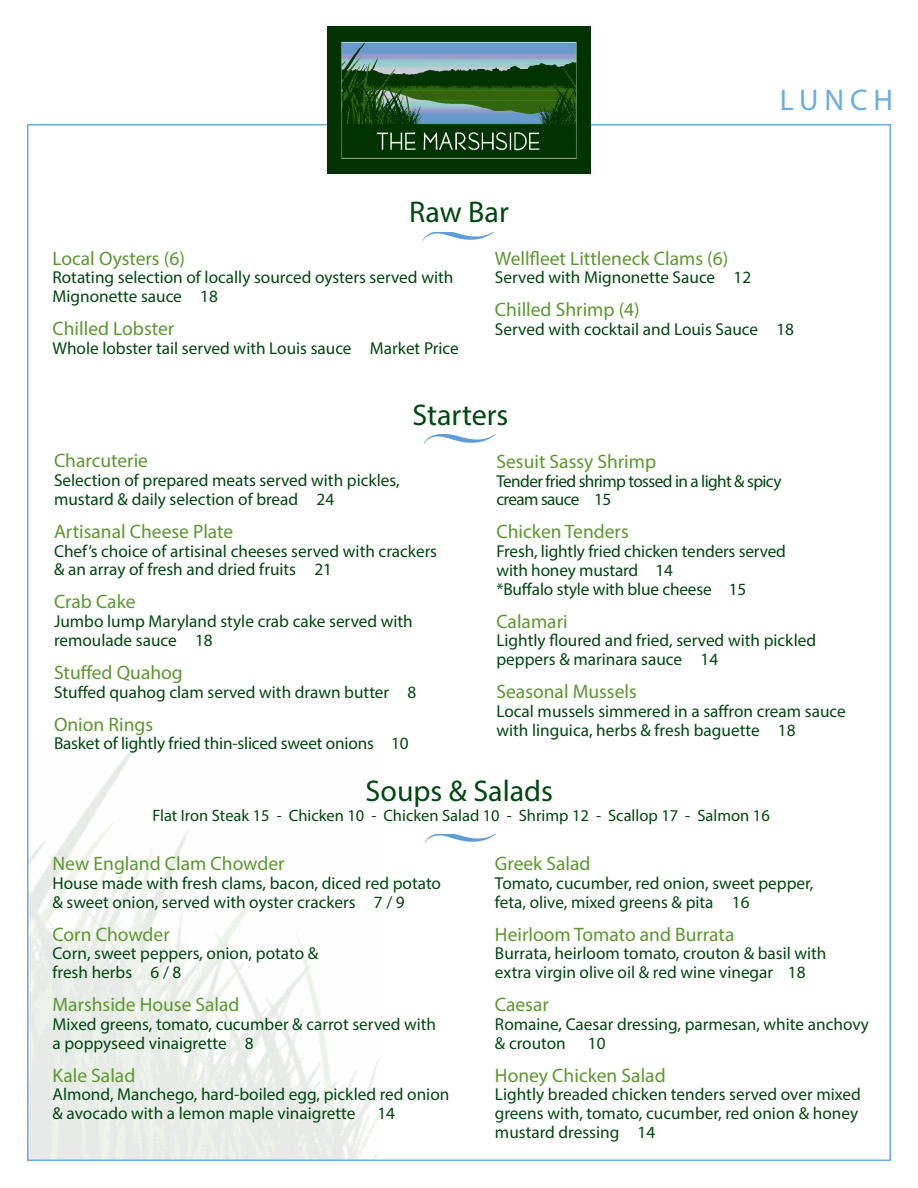
<style>
.page{position:relative;width:918px;height:1188px;background:#fff}
.page>*{position:absolute;margin:0;border:0;box-sizing:border-box;transform-origin:0 0}
.t1{font:30px "Myriad Pro";color:#004710}
.t2{font:30px "Myriad Pro";letter-spacing:.2em;color:#6caddf}
.Item_Header{font:19.5px "Myriad Pro";color:#5c9731}
.Item_Description_Pri{font:17.25px/18.8px "Myriad Pro";color:#004710}
.Item_Description_Pri-2{font:17.25px/18.8px "Myriad Pro";letter-spacing:-.035em;color:#004710}
.t3{font:16.5px "Myriad Pro";color:#004710}
</style>
<div class="page">
<img style="left:30px;top:734px;width:356px;height:424px">
<img style="left:327px;top:27px;width:264px;height:146px">
<img style="left:423px;top:232px;width:71px;height:8px">
<img style="left:425px;top:435px;width:70px;height:8px">
<img style="left:426px;top:834px;width:70px;height:8px">
<p class="t1" style="left:409px;top:194px;width:101px">Raw Bar</p>
<p class="t2" style="left:780px;top:82px;width:115px">LUNCH</p>
<p class="Item_Header" style="left:52px;top:246px;width:134px">Local Oysters (6)</p>
<p class="Item_Description_Pri" style="left:52px;top:268px;width:402px">Rotating selection of locally sourced oysters served with<br>Mignonette sauce 18</p>
<p class="Item_Header" style="left:52px;top:317px;width:123px">Chilled Lobster</p>
<p class="Item_Description_Pri" style="left:52px;top:339px;width:408px">Whole lobster tail served with Louis sauce Market Price</p>
<p class="Item_Header" style="left:495px;top:246px;width:235px">Wellfleet Littleneck Clams (6)</p>
<p class="Item_Description_Pri" style="left:495px;top:268px;width:258px">Served with Mignonette Sauce 12</p>
<p class="Item_Header" style="left:495px;top:298px;width:146px">Chilled Shrimp (4)</p>
<p class="Item_Description_Pri" style="left:495px;top:320px;width:301px">Served with cocktail and Louis Sauce 18</p>
<p class="t1" style="left:412px;top:396px;width:98px">Starters</p>
<p class="Item_Header" style="left:54px;top:449px;width:96px">Charcuterie</p>
<p class="Item_Description_Pri" style="left:54px;top:471px;width:347px">Selection of prepared meats served with pickles, mustard &amp; daily selection of bread 24</p>
<p class="Item_Header" style="left:54px;top:519px;width:181px">Artisanal Cheese Plate</p>
<p class="Item_Description_Pri" style="left:54px;top:541px;width:385px">Chef’s choice of artisinal cheeses served with crackers &amp; an array of fresh and dried fruits 21</p>
<p class="Item_Header" style="left:54px;top:590px;width:83px">Crab Cake</p>
<p class="Item_Description_Pri" style="left:54px;top:612px;width:360px">Jumbo lump Maryland style crab cake served with remoulade sauce 18</p>
<p class="Item_Header" style="left:54px;top:660px;width:130px">Stuffed Quahog</p>
<p class="Item_Description_Pri" style="left:54px;top:682px;width:364px">Stuffed quahog clam served with drawn butter 8</p>
<p class="Item_Header" style="left:54px;top:712px;width:101px">Onion Rings</p>
<p class="Item_Description_Pri" style="left:54px;top:734px;width:356px">Basket of lightly fried thin-sliced sweet onions 10</p>
<p class="Item_Header" style="left:496px;top:449px;width:161px">Sesuit Sassy Shrimp</p>
<p class="Item_Description_Pri-2" style="left:496px;top:471px;width:287px">Tender fried shrimp tossed in a light &amp; spicy cream sauce 15</p>
<p class="Item_Header" style="left:496px;top:520px;width:134px">Chicken Tenders</p>
<p class="Item_Description_Pri" style="left:496px;top:542px;width:291px">Fresh, lightly fried chicken tenders served with honey mustard 14<br>*Buffalo style with blue cheese 15</p>
<p class="Item_Header" style="left:496px;top:609px;width:73px">Calamari</p>
<p class="Item_Description_Pri" style="left:496px;top:631px;width:321px">Lightly floured and fried, served with pickled peppers &amp; marinara sauce 14</p>
<p class="Item_Header" style="left:496px;top:680px;width:142px">Seasonal Mussels</p>
<p class="Item_Description_Pri" style="left:496px;top:701px;width:351px">Local mussels simmered in a saffron cream sauce with linguica, herbs &amp; fresh baguette 18</p>
<p class="t1" style="left:366px;top:773px;width:189px">Soups &amp; Salads</p>
<p class="t3" style="left:152px;top:805px;width:619px">Flat Iron Steak 15 - Chicken 10 - Chicken Salad 10 - Shrimp 12 - Scallop 17 - Salmon 16</p>
<p class="Item_Header" style="left:52px;top:852px;width:234px">New England Clam Chowder</p>
<p class="Item_Description_Pri" style="left:52px;top:873px;width:390px">House made with fresh clams, bacon, diced red potato &amp; sweet onion, served with oyster crackers 7 / 9</p>
<p class="Item_Header" style="left:52px;top:922px;width:119px">Corn Chowder</p>
<p class="Item_Description_Pri" style="left:52px;top:944px;width:267px">Corn, sweet peppers, onion, potato &amp; fresh herbs 6 / 8</p>
<p class="Item_Header" style="left:52px;top:993px;width:189px">Marshside House Salad</p>
<p class="Item_Description_Pri" style="left:52px;top:1014px;width:385px">Mixed greens, tomato, cucumber &amp; carrot served with a poppyseed vinaigrette 8</p>
<p class="Item_Header" style="left:52px;top:1063px;width:84px">Kale Salad</p>
<p class="Item_Description_Pri" style="left:52px;top:1085px;width:398px">Almond, Manchego, hard-boiled egg, pickled red onion &amp; avocado with a lemon maple vinaigrette</p>
<p class="Item_Header" style="left:495px;top:852px;width:97px">Greek Salad</p>
<p class="Item_Description_Pri" style="left:495px;top:873px;width:320px">Tomato, cucumber, red onion, sweet pepper, feta, olive, mixed greens &amp; pita 16</p>
<p class="Item_Header" style="left:495px;top:922px;width:241px">Heirloom Tomato and Burrata</p>
<p class="Item_Description_Pri" style="left:495px;top:944px;width:333px">Burrata, heirloom tomato, crouton &amp; basil with extra virgin olive oil &amp; red wine vinegar 18</p>
<p class="Item_Header" style="left:495px;top:993px;width:55px">Caesar</p>
<p class="Item_Description_Pri" style="left:495px;top:1014px;width:375px">Romaine, Caesar dressing, parmesan, white anchovy &amp; crouton</p>
<p class="Item_Description_Pri" style="left:588px;top:1033px;width:19px">10</p>
<p class="Item_Header" style="left:495px;top:1063px;width:172px">Honey Chicken Salad</p>
<p class="Item_Description_Pri" style="left:495px;top:1085px;width:367px">Lightly breaded chicken tenders served over mixed greens with, tomato, cucumber, red onion &amp; honey mustard dressing 14</p>
<p class="Item_Description_Pri" style="left:377px;top:1104px;width:19px">14</p>
</div>
